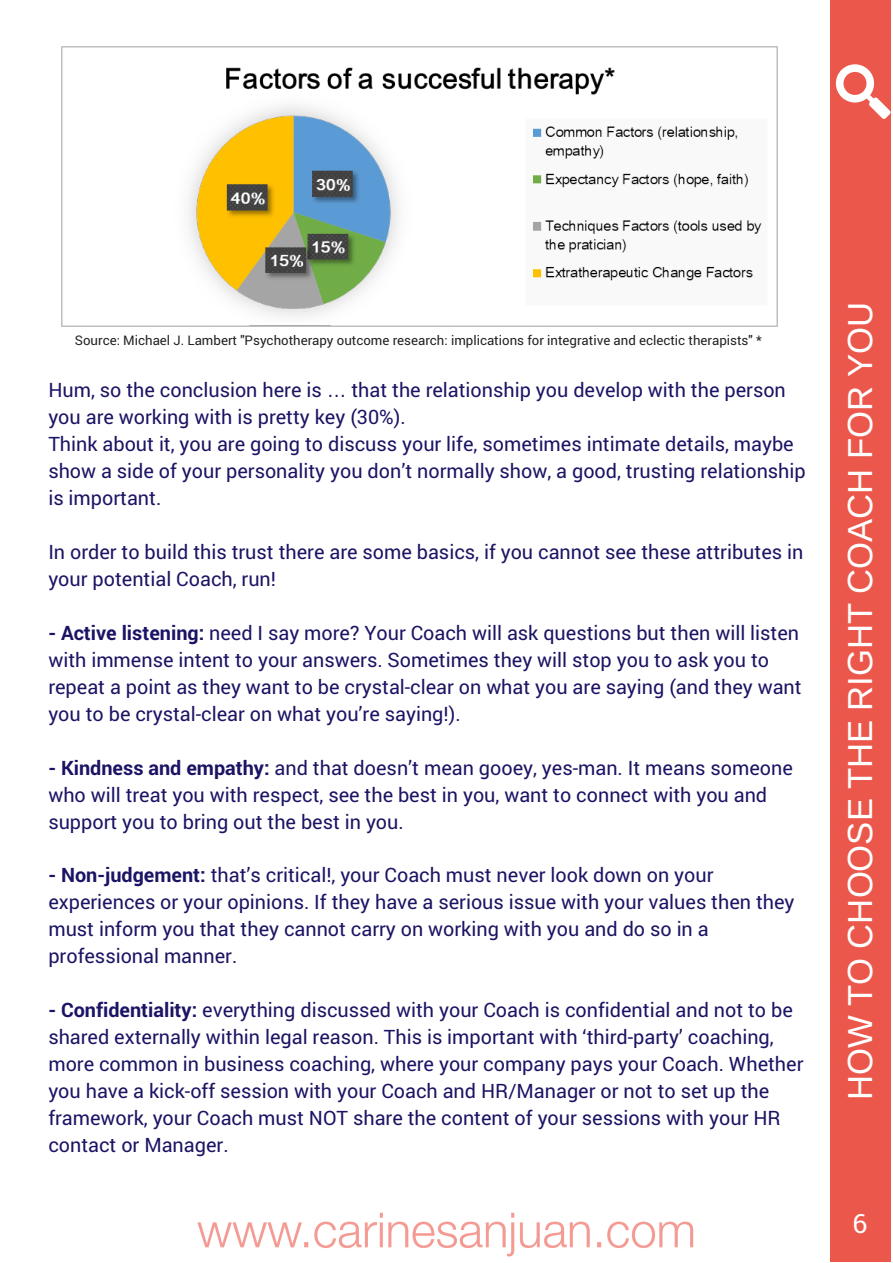
<style>
.page{position:relative;width:893px;height:1263px;background:#fff}
.page>*{position:absolute;margin:0;border:0;box-sizing:border-box;transform-origin:0 0}
.t1{font:34.65px "Liberation Sans";color:#fff}
.t2{font:26.4px "Roboto";color:#fff}
.t3{font:19.8px/27px "Roboto";color:#1b1464}
.t4{font:13.2px "Roboto";color:#222}
.s1{font-family:"Liberation Sans"}
.s2{font-weight:700}
</style>
<div class="page">
<div style="left:830px;top:0;width:60px;height:1262px;background:#eb584b"></div>
<img style="left:198px;top:1212px;width:496px;height:45px">
<svg style="left:835px;top:64px;width:55px;height:55px"></svg>
<img style="left:62px;top:46px;width:715px;height:280px">
<p class="t4" style="left:75px;top:331px;width:688px">Source: Michael J. Lambert "Psychotherapy outcome research: implications for integrative and eclectic therapists" *</p>
<p class="t3" style="left:48px;top:376px;width:759px">Hum, so the conclusion here is <span class="s1">…</span> that the relationship you develop with the person you are working with is pretty key (30%).<br>Think about it, you are going to discuss your life, sometimes intimate details, maybe show a side of your personality you don’t normally show, a good, trusting relationship is important.</p>
<p class="t3" style="left:48px;top:537px;width:756px">In order to build this trust there are some basics, if you cannot see these attributes in your potential Coach, run!</p>
<p class="t3" style="left:48px;top:618px;width:754px"><span class="s2">- Active listening:</span> need I say more? Your Coach will ask questions but then will listen with immense intent to your answers. Sometimes they will stop you to ask you to repeat a point as they want to be crystal-clear on what you are saying (and they want you to be crystal-clear on what you’re saying!).</p>
<p class="t3" style="left:48px;top:753px;width:746px"><span class="s2">- Kindness and empathy:</span> and that doesn’t mean gooey, yes-man. It means someone who will treat you with respect, see the best in you, want to connect with you and support you to bring out the best in you.</p>
<p class="t3" style="left:48px;top:861px;width:747px"><span class="s2">- Non-judgement:</span> that’s critical!, your Coach must never look down on your experiences or your opinions. If they have a serious issue with your values then they must inform you that they cannot carry on working with you and do so in a professional manner.</p>
<p class="t3" style="left:48px;top:996px;width:756px"><span class="s2">- Confidentiality:</span> everything discussed with your Coach is confidential and not to be shared externally within legal reason. This is important with ‘third-party’ coaching, more common in business coaching, where your company pays your Coach. Whether you have a kick-off session with your Coach and HR/Manager or not to set up the framework, your Coach must NOT share the content of your sessions with your HR contact or Manager.</p>
<h1 class="t1" style="left:840px;top:1100px;width:799px;rotate:-90deg">HOW TO CHOOSE THE RIGHT COACH FOR YOU</h1>
<h2 class="t2" style="left:852px;top:1205px;width:16px">6</h2>
</div>
